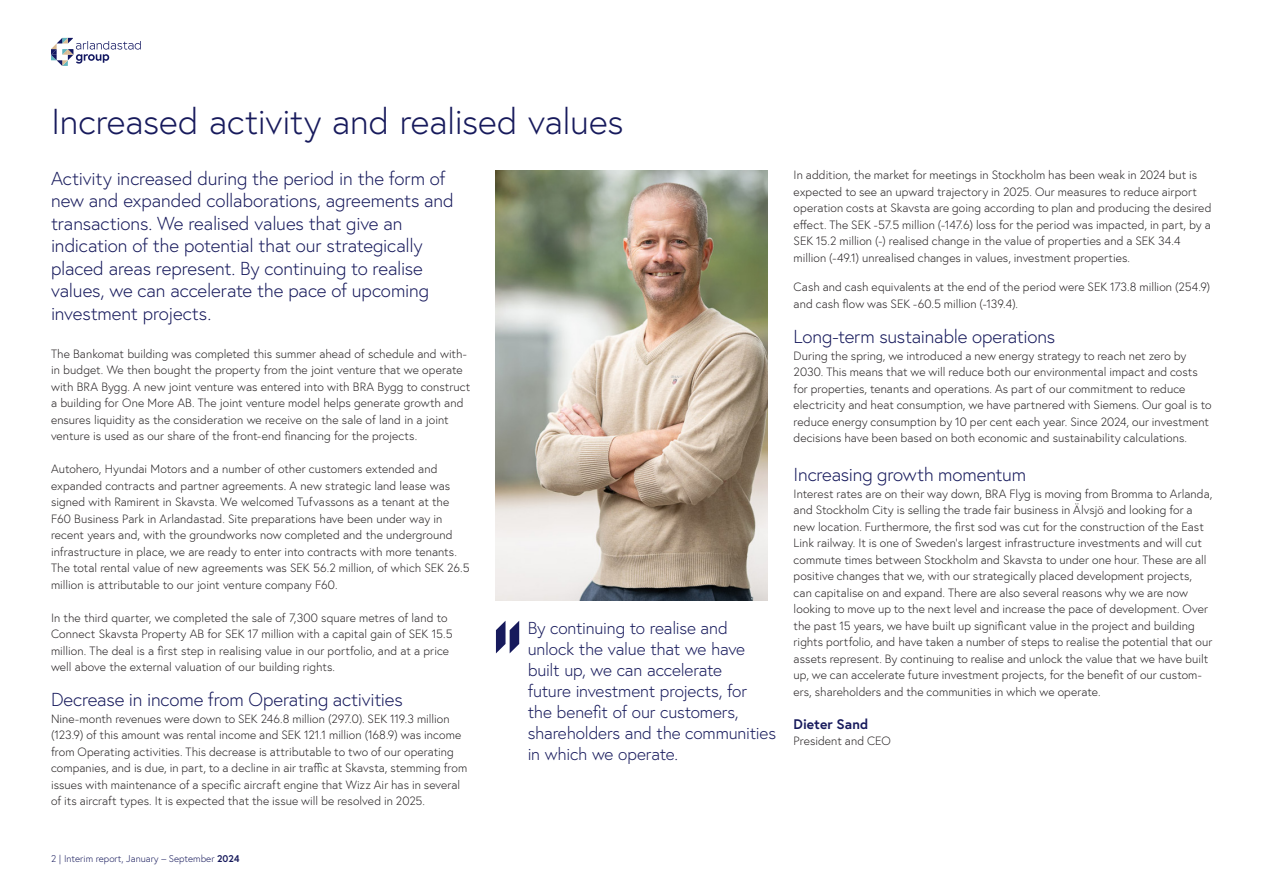
<style>
.page{position:relative;width:1263px;height:893px;background:#fff}
.page>*{position:absolute;margin:0;border:0;box-sizing:border-box;transform-origin:0 0}
.H1_-_Midnight_Blue_-_24pkt{font:300 36px "Europa";letter-spacing:-.005em;color:#171a5c}
.Ingress_-_Midnight_Blue{font:300 18.75px/22.5px "Europa";letter-spacing:-.005em;color:#171a5c}
.Brödtext{font:300 18.75px "Europa";letter-spacing:-.01em;color:#171a5c}
.Citat{font:300 17.25px/21px "Europa";letter-spacing:-.01em;color:#171a5c}
.Brödtext-2{font:700 13.8px "Europa";color:#171a5c}
.Brödtext-3{font:300 12px/16.5px "Europa";letter-spacing:.005em;color:#231f20}
.t1{font:300 9.75px "Europa";color:#171a5c}
.s1{font-weight:700}
</style>
<div class="page">
<img style="left:496px;top:170px;width:271px;height:430px">
<svg style="left:496px;top:621px;width:23px;height:32px"></svg>
<svg style="left:51px;top:38px;width:90px;height:28px"></svg>
<p class="H1_-_Midnight_Blue_-_24pkt" style="left:51px;top:99px;width:574px">Increased activity and realised values</p>
<p class="Ingress_-_Midnight_Blue" style="left:51px;top:167px;width:404px">Activity increased during the period in the form of new and expanded collaborations, agreements and transactions. We realised values that give an indication of the potential that our strategically placed areas represent. By continuing to realise values, we can accelerate the pace of upcoming investment projects.</p>
<p class="Brödtext-3" style="left:51px;top:345px;width:421px">The Bankomat building was completed this summer ahead of schedule and with&shy;in budget. We then bought the property from the joint venture that we operate with BRA Bygg. A new joint venture was entered into with BRA Bygg to construct a building for One More AB. The joint venture model helps generate growth and ensures liquidity as the consideration we receive on the sale of land in a joint venture is used as our share of the front-end financing for the projects.</p>
<p class="Brödtext-3" style="left:51px;top:460px;width:420px">Autohero, Hyundai Motors and a number of other customers extended and expanded contracts and partner agreements. A new strategic land lease was signed with Ramirent in Skavsta. We welcomed Tufvassons as a tenant at the F60 Business Park in Arlandastad. Site preparations have been under way in recent years and, with the groundworks now completed and the underground infrastructure in place, we are ready to enter into contracts with more tenants.<br>The total rental value of new agreements was SEK 56.2 million, of which SEK 26.5 million is attributable to our joint venture company F60.</p>
<p class="Brödtext-3" style="left:51px;top:609px;width:403px">In the third quarter, we completed the sale of 7,300 square metres of land to Connect Skavsta Property AB for SEK 17 million with a capital gain of SEK 15.5 million. The deal is a first step in realising value in our portfolio, and at a price well above the external valuation of our building rights.</p>
<p class="Brödtext" style="left:51px;top:688px;width:353px">Decrease in income from Operating activities</p>
<p class="Brödtext-3" style="left:51px;top:710px;width:418px">Nine-month revenues were down to SEK 246.8 million (297.0). SEK 119.3 million (123.9) of this amount was rental income and SEK 121.1 million (168.9) was income from Operating activities. This decrease is attributable to two of our operating companies, and is due, in part, to a decline in air traffic at Skavsta, stemming from issues with maintenance of a specific aircraft engine that Wizz Air has in several of its aircraft types. It is expected that the issue will be resolved in 2025.</p>
<p class="t1" style="left:51px;top:852px;width:190px">2 | Interim report, January – September <span class="s1">2024</span></p>
<p class="Citat" style="left:528px;top:617px;width:250px">By continuing to realise and unlock the value that we have built up, we can accelerate<br>future investment projects, for<br>the benefit of our customers, shareholders and the communities in which we operate.</p>
<p class="Brödtext-3" style="left:794px;top:167px;width:419px">In addition, the market for meetings in Stockholm has been weak in 2024 but is expected to see an upward trajectory in 2025. Our measures to reduce airport operation costs at Skavsta are going according to plan and producing the desired effect. The SEK -57.5 million (-147.6) loss for the period was impacted, in part, by a SEK 15.2 million (-) realised change in the value of properties and a SEK 34.4 million (-49.1) unrealised changes in values, investment properties.</p>
<p class="Brödtext-3" style="left:794px;top:279px;width:418px">Cash and cash equivalents at the end of the period were SEK 173.8 million (254.9) and cash flow was SEK -60.5 million (-139.4).</p>
<p class="Brödtext" style="left:794px;top:325px;width:263px">Long-term sustainable operations</p>
<p class="Brödtext-3" style="left:794px;top:347px;width:419px">During the spring, we introduced a new energy strategy to reach net zero by 2030. This means that we will reduce both our environmental impact and costs for properties, tenants and operations. As part of our commitment to reduce electricity and heat consumption, we have partnered with Siemens. Our goal is to reduce energy consumption by 10 per cent each year. Since 2024, our investment decisions have been based on both economic and sustainability calculations.</p>
<p class="Brödtext" style="left:794px;top:463px;width:234px">Increasing growth momentum</p>
<p class="Brödtext-3" style="left:794px;top:485px;width:420px">Interest rates are on their way down, BRA Flyg is moving from Bromma to Arlanda, and Stockholm City is selling the trade fair business in Älvsjö and looking for a new location. Furthermore, the first sod was cut for the construction of the East Link railway. It is one of Sweden’s largest infrastructure investments and will cut commute times between Stockholm and Skavsta to under one hour. These are all positive changes that we, with our strategically placed development projects, can capitalise on and expand. There are also several reasons why we are now looking to move up to the next level and increase the pace of development. Over the past 15 years, we have built up significant value in the project and building rights portfolio, and have taken a number of steps to realise the potential that our assets represent. By continuing to realise and unlock the value that we have built up, we can accelerate future investment projects, for the benefit of our custom&shy;ers, shareholders and the communities in which we operate.</p>
<p class="Brödtext-2" style="left:794px;top:714px;width:76px">Dieter Sand</p>
<p class="Brödtext-3" style="left:794px;top:732px;width:99px">President and CEO</p>
</div>
